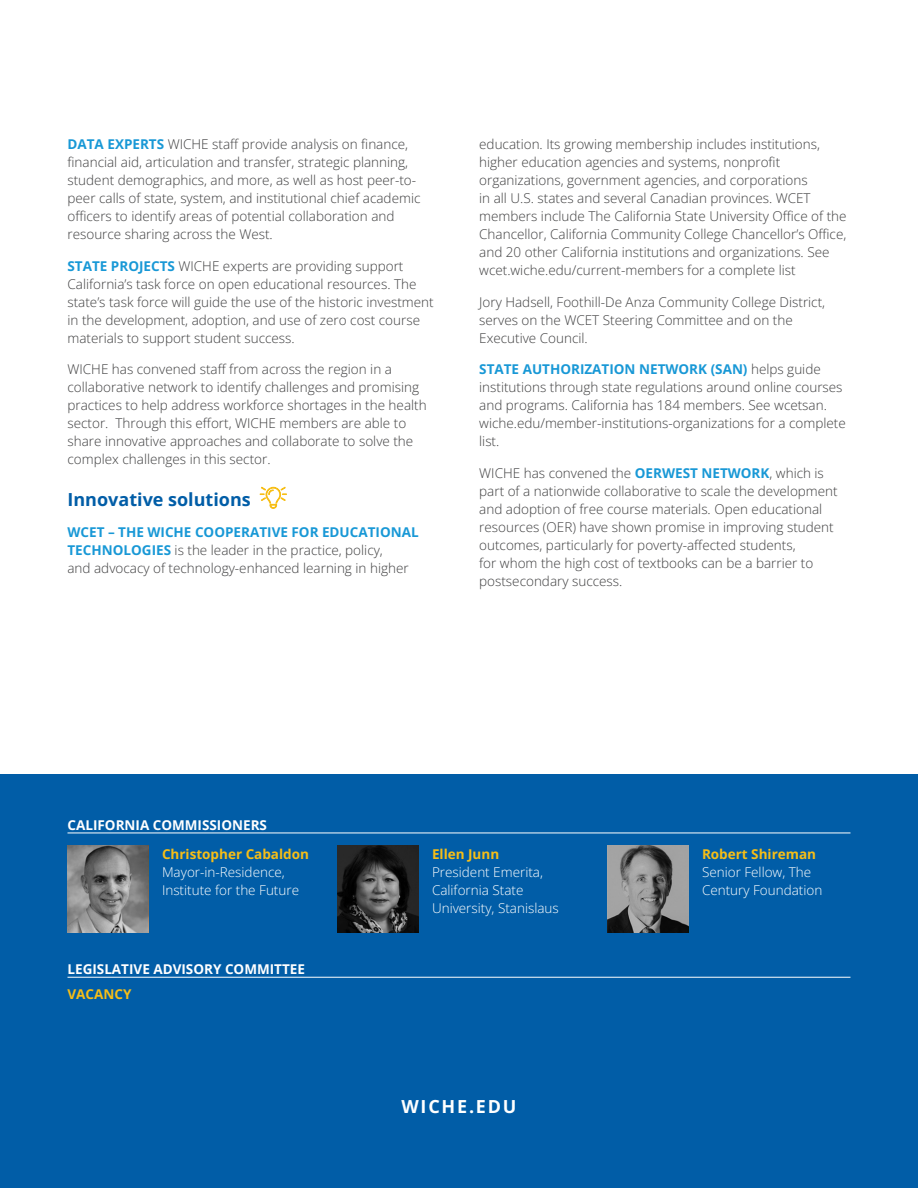
<style>
.page{position:relative;width:918px;height:1188px;background:#fff}
.page>*{position:absolute;margin:0;border:0;box-sizing:border-box;transform-origin:0 0}
.Subheading{font:700 18px "Open Sans";color:#015da7}
.Subheading-2{font:700 18px "Open Sans";letter-spacing:.1em;color:#fff}
.Body_Text{font:300 13.5px/18px "Open Sans";color:#3e3e3f}
.Staff_Name{font:300 13.5px/18px "Open Sans";color:#fff}
.Staff_State{font:700 13.5px "Open Sans";color:#fff}
.Staff_Name-2{font:700 13.5px "Open Sans";color:#f7be16}
.Body_Text-2{font:700 13.5px "Open Sans";color:#f7be16}
.s1{font-weight:700;color:#1898d6}
.s2{color:#f7be16}
</style>
<div class="page">
<div style="left:0;top:775px;width:918px;height:413px;background:#015da7"></div>
<hr style="left:68px;top:977px;width:782px;height:1px;background:#fff">
<svg style="left:338px;top:845px;width:80px;height:88px;background:#343434"></svg>
<svg style="left:68px;top:845px;width:80px;height:88px;background:#818181"></svg>
<svg style="left:608px;top:845px;width:80px;height:88px;background:#7a7a7a"></svg>
<hr style="left:68px;top:833px;width:782px;height:1px;background:#fff">
<p class="Body_Text" style="left:68px;top:135px;width:354px"><span class="s1">DATA EXPERTS</span> WICHE staff provide analysis on finance, financial aid, articulation and transfer, strategic planning, student demographics, and more, as well as host peer-to&shy;peer calls of state, system, and institutional chief academic officers to identify areas of potential collaboration and resource sharing across the West.</p>
<p class="Body_Text" style="left:68px;top:257px;width:368px"><span class="s1">STATE PROJECTS</span> WICHE experts are providing support California’s task force on open educational resources. The state’s task force will guide the use of the historic investment in the development, adoption, and use of zero cost course materials to support student success.</p>
<p class="Body_Text" style="left:68px;top:360px;width:361px">WICHE has convened staff from across the region in a collaborative network to identify challenges and promising practices to help address workforce shortages in the health sector. Through this effort, WICHE members are able to share innovative approaches and collaborate to solve the complex challenges in this sector.</p>
<h2 class="Subheading" style="left:68px;top:487px;width:220px">Innovative solutions <span class="s2">●▼◆●□■</span></h2>
<p class="Body_Text" style="left:68px;top:523px;width:353px"><span class="s1">WCET – THE WICHE COOPERATIVE FOR EDUCATIONAL<br>TECHNOLOGIES</span> is the leader in the practice, policy,<br>and advocacy of technology-enhanced learning in higher</p>
<p class="Body_Text" style="left:479px;top:135px;width:369px">education. Its growing membership includes institutions, higher education agencies and systems, nonprofit organizations, government agencies, and corporations<br>in all U.S. states and several Canadian provinces. WCET members include The California State University Office of the Chancellor, California Community College Chancellor’s Office, and 20 other California institutions and organizations. See wcet.wiche.edu/current-members for a complete list</p>
<p class="Body_Text" style="left:479px;top:293px;width:347px">Jory Hadsell, Foothill-De Anza Community College District, serves on the WCET Steering Committee and on the<br>Executive Council.</p>
<p class="Body_Text" style="left:479px;top:360px;width:368px"><span class="s1">STATE AUTHORIZATION NETWORK (SAN)</span> helps guide institutions through state regulations around online courses and programs. California has 184 members. See wcetsan. wiche.edu/member-institutions-organizations for a complete list.</p>
<p class="Body_Text" style="left:479px;top:464px;width:360px">WICHE has convened the <span class="s1">OERWEST NETWORK</span>, which is part of a nationwide collaborative to scale the development and adoption of free course materials. Open educational resources (OER) have shown promise in improving student outcomes, particularly for poverty-affected students,<br>for whom the high cost of textbooks can be a barrier to postsecondary success.</p>
<p class="Staff_State" style="left:68px;top:816px;width:201px">CALIFORNIA COMMISSIONERS</p>
<p class="Staff_Name-2" style="left:162px;top:845px;width:149px">Christopher Cabaldon</p>
<p class="Staff_Name" style="left:162px;top:863px;width:139px">Mayor-in-Residence,<br>Institute for the Future</p>
<p class="Staff_State" style="left:68px;top:960px;width:239px">LEGISLATIVE ADVISORY COMMITTEE</p>
<p class="Body_Text-2" style="left:68px;top:985px;width:66px">VACANCY</p>
<p class="Staff_Name-2" style="left:432px;top:845px;width:69px">Ellen Junn</p>
<p class="Staff_Name" style="left:432px;top:863px;width:128px">President Emerita,<br>California State<br>University, Stanislaus</p>
<h2 class="Subheading-2" style="left:401px;top:1094px;width:117px">WICHE.EDU</h2>
<p class="Staff_Name-2" style="left:702px;top:845px;width:116px">Robert Shireman</p>
<p class="Staff_Name" style="left:702px;top:863px;width:122px">Senior Fellow, The<br>Century Foundation</p>
</div>
